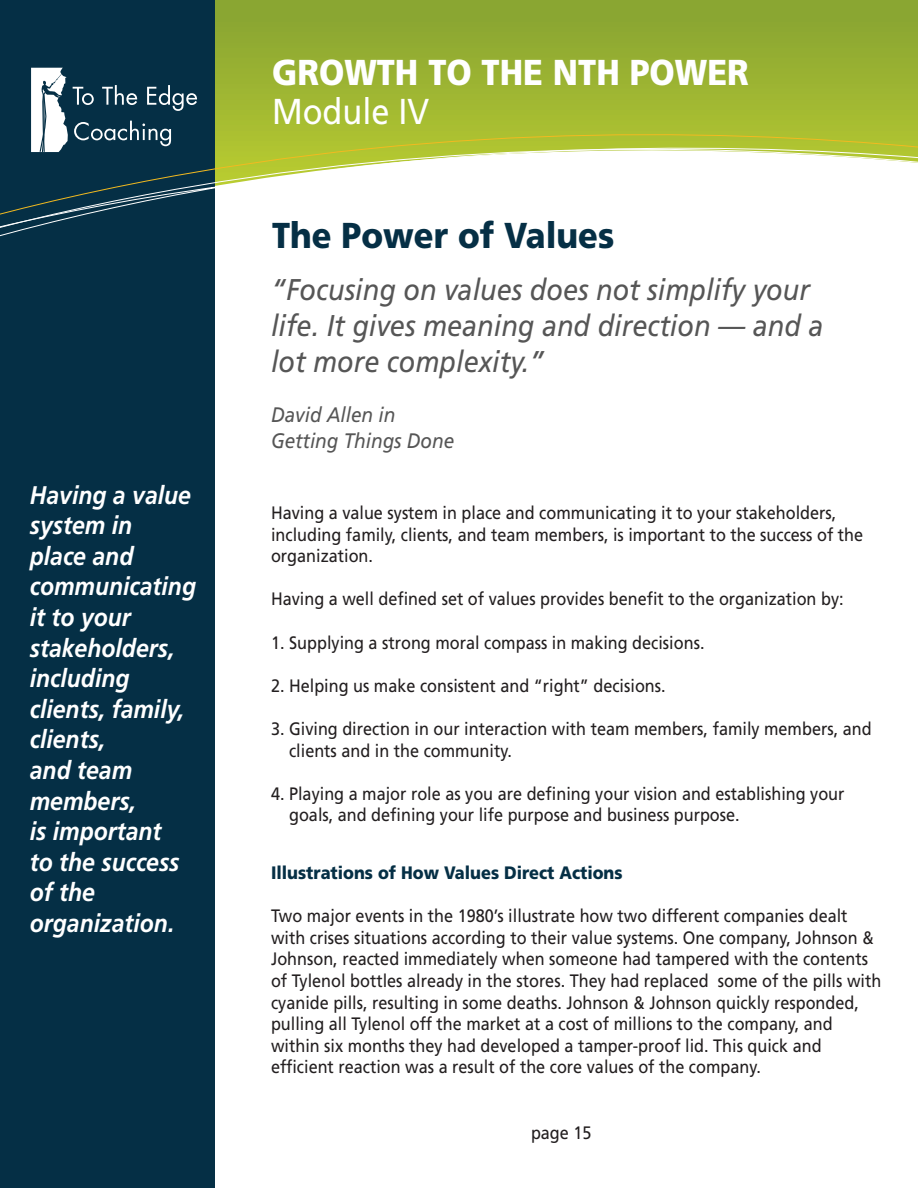
<style>
.page{position:relative;width:918px;height:1188px;background:#fff}
.page>*{position:absolute;margin:0;border:0;box-sizing:border-box;transform-origin:0 0}
.t1{font:900 36px "Frutiger";color:#fff;scale:.9 1}
.t2{font:900 36px "Frutiger";color:#052f45;scale:.9 1}
.t3{font:36px "Frutiger";color:#fff;scale:.9 1}
.t4{font:italic 30px/36px "Frutiger";color:#565656;scale:.9 1}
.t5{font:italic 700 25.5px/30.6px "Frutiger";color:#fff;scale:.9 1}
.t6{font:italic 21px/25.2px "Frutiger";color:#565656;scale:.9 1}
.t7{font:18px/21.6px "Frutiger";color:#231f20;scale:.9 1}
.t8{font:900 18px "Frutiger";color:#052f45;scale:.9 1}
</style>
<div class="page">
<svg style="left:215px;top:0;width:703px;height:134px;background:#97b032"></svg>
<div style="left:0;top:0;width:215px;height:1188px;background:#052f45"></div>
<svg style="left:0;top:134px;width:918px;height:103px"></svg>
<svg style="left:31px;top:68px;width:166px;height:84px"></svg>
<h3 class="t5" style="left:30px;top:479px;width:186px">Having a value system in<br>place and communicating it to your stakeholders, including clients, family, clients,<br>and team members,<br>is important<br>to the success of the organization.</h3>
<h1 class="t1" style="left:272px;top:51px;width:531px">GROWTH TO THE NTH POWER</h1>
<h1 class="t3" style="left:272px;top:90px;width:176px">Module IV</h1>
<h1 class="t2" style="left:272px;top:213px;width:382px">The Power of Values</h1>
<h2 class="t4" style="left:271px;top:271px;width:615px">“Focusing on values does not simplify your life. It gives meaning and direction — and a lot more complexity.”</h2>
<p class="t6" style="left:271px;top:402px;width:205px">David Allen in<br>Getting Things Done</p>
<p class="t7" style="left:271px;top:502px;width:659px">Having a value system in place and communicating it to your stakeholders, including family, clients, and team members, is important to the success of the organization.</p>
<p class="t7" style="left:271px;top:588px;width:638px">Having a well defined set of values provides benefit to the organization by:</p>
<p class="t7" style="left:271px;top:631px;width:483px">1. Supplying a strong moral compass in making decisions.</p>
<p class="t7" style="left:271px;top:675px;width:440px">2. Helping us make consistent and “right” decisions.</p>
<p class="t7" style="left:289px;top:718px;width:649px;text-indent:-18px">3. Giving direction in our interaction with team members, family members, and clients and in the community.</p>
<p class="t7" style="left:289px;top:783px;width:619px;text-indent:-18px">4. Playing a major role as you are defining your vision and establishing your goals, and defining your life purpose and business purpose.</p>
<p class="t8" style="left:271px;top:862px;width:392px">Illustrations of How Values Direct Actions</p>
<p class="t7" style="left:271px;top:905px;width:680px">Two major events in the 1980’s illustrate how two different companies dealt with crises situations according to their value systems. One company, Johnson &amp; Johnson, reacted immediately when someone had tampered with the contents of Tylenol bottles already in the stores. They had replaced some of the pills with cyanide pills, resulting in some deaths. Johnson &amp; Johnson quickly responded, pulling all Tylenol off the market at a cost of millions to the company, and within six months they had developed a tamper-proof lid. This quick and efficient reaction was a result of the core values of the company.</p>
<p class="t7" style="left:531px;top:1121px;width:69px">page 15</p>
</div>
